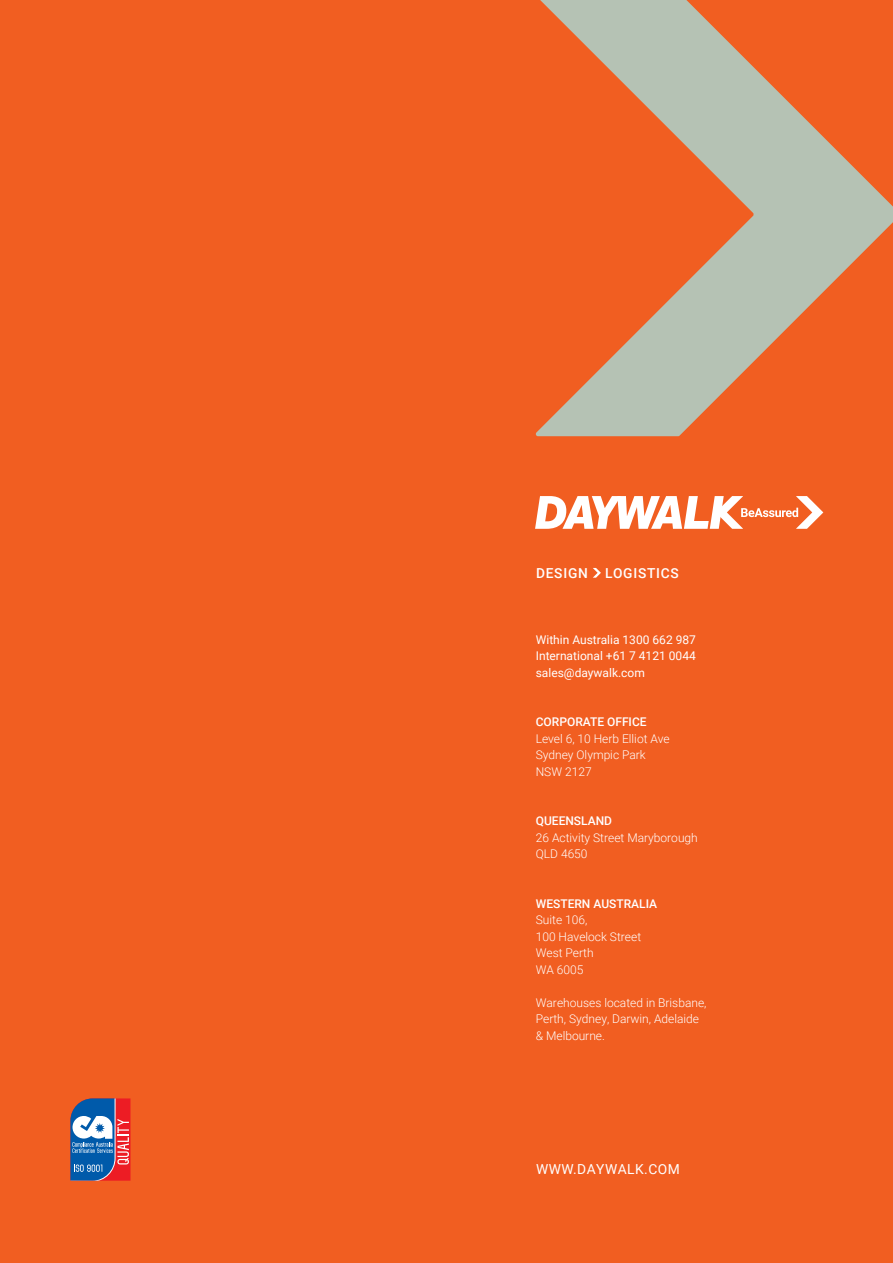
<style>
.page{position:relative;width:893px;height:1263px;background:#f15e21}
.page>*{position:absolute;margin:0;border:0;box-sizing:border-box;transform-origin:0 0}
.t1{font:500 13.8px "Roboto";letter-spacing:.055em;color:#fff}
.t2{font:13.8px "Roboto";letter-spacing:.035em;color:#fff}
.t3{font:300 12px/16.5px "Roboto";color:#fff}
.t4{font:12px/16.5px "Roboto";color:#fff;text-align:justify}
.t5{font:500 12px "Roboto";color:#fff}
</style>
<div class="page">
<svg style="left:535px;top:0;width:358px;height:436px"></svg>
<svg style="left:593px;top:568px;width:8px;height:10px"></svg>
<svg style="left:535px;top:496px;width:288px;height:33px"></svg>
<svg style="left:70px;top:1098px;width:61px;height:83px;background:#7b7199"></svg>
<p class="t1" style="left:536px;top:568px;width:53px">DESIGN</p>
<p class="t1" style="left:605px;top:568px;width:75px">LOGISTICS</p>
<p class="t4" style="left:536px;top:632px;width:162px">Within Australia 1300 662 987<br>International +61 7 4121 0044 sales@daywalk.com</p>
<p class="t5" style="left:536px;top:717px;width:112px">CORPORATE OFFICE</p>
<p class="t3" style="left:536px;top:731px;width:135px">Level 6, 10 Herb Elliot Ave<br>Sydney Olympic Park<br>NSW 2127</p>
<p class="t5" style="left:536px;top:816px;width:78px">QUEENSLAND</p>
<p class="t3" style="left:536px;top:830px;width:164px">26 Activity Street Maryborough<br>QLD 4650</p>
<p class="t5" style="left:536px;top:899px;width:123px">WESTERN AUSTRALIA</p>
<p class="t3" style="left:536px;top:913px;width:107px">Suite 106,<br>100 Havelock Street<br>West Perth<br>WA 6005</p>
<p class="t3" style="left:536px;top:995px;width:172px">Warehouses located in Brisbane,<br>Perth, Sydney, Darwin, Adelaide &amp; Melbourne.</p>
<p class="t2" style="left:536px;top:1163px;width:145px">WWW.DAYWALK.COM</p>
</div>
